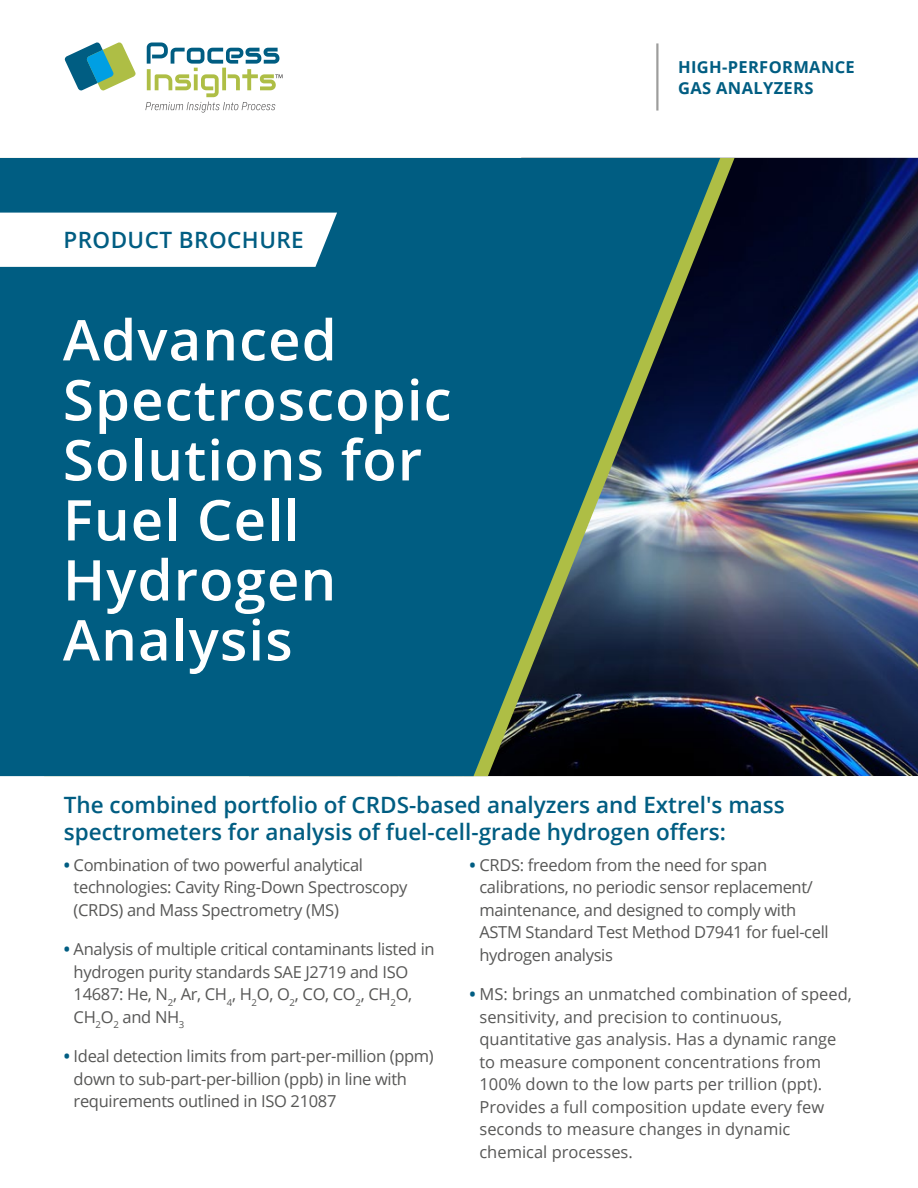
<style>
.page{position:relative;width:918px;height:1188px;background:#fff}
.page>*{position:absolute;margin:0;border:0;box-sizing:border-box;transform-origin:0 0}
.t1{font:600 56.25px/60px "Open Sans";letter-spacing:.02em;color:#fff}
.t2{font:600 22.5px/27px "Open Sans";color:#005d82}
.t3{font:600 22.5px "Open Sans";letter-spacing:.02em;color:#005d82}
.t4{font:16.5px/22.5px "Open Sans";letter-spacing:-.02em;color:#575756}
.t5{font:16.5px/22.5px "Open Sans";color:#575756}
.t6{font:700 16.5px/21px "Open Sans";letter-spacing:.02em;color:#005d82}
.s1{font-weight:700;color:#005d82}
</style>
<div class="page">
<img style="left:735px;top:158px;width:183px;height:618px">
<img style="left:720px;top:158px;width:15px;height:618px">
<svg style="left:0;top:158px;width:720px;height:618px;background:#0a5978"></svg>
<svg style="left:0;top:213px;width:337px;height:54px"></svg>
<hr style="left:656px;top:43px;width:3px;height:68px;background:#9d9d9c">
<svg style="left:64px;top:42px;width:72px;height:49px"></svg>
<svg style="left:145px;top:42px;width:138px;height:71px"></svg>
<h2 class="t3" style="left:63px;top:225px;width:242px">PRODUCT BROCHURE</h2>
<h1 class="t1" style="left:63px;top:309px;width:390px">Advanced<br>Spectroscopic<br>Solutions for<br>Fuel Cell<br>Hydrogen<br>Analysis</h1>
<p class="t6" style="left:678px;top:56px;width:178px">HIGH-PERFORMANCE<br>GAS ANALYZERS</p>
<h2 class="t2" style="left:64px;top:791px;width:723px">The combined portfolio of CRDS-based analyzers and Extrel's mass spectrometers for analysis of fuel-cell-grade hydrogen offers:</h2>
<p class="t4" style="left:74px;top:853px;width:335px;text-indent:-10px"><span class="s1">•</span> Combination of two powerful analytical technologies: Cavity Ring-Down Spectroscopy (CRDS) and Mass Spectrometry (MS)</p>
<p class="t4" style="left:74px;top:938px;width:363px;text-indent:-10px"><span class="s1">•</span> Analysis of multiple critical contaminants listed in hydrogen purity standards SAE J2719 and ISO 14687: He, N<sub>2</sub>, Ar, CH<sub>4</sub>, H<sub>2</sub>O, O<sub>2</sub>, CO, CO<sub>2</sub>, CH<sub>2</sub>O, CH<sub>2</sub>O<sub>2</sub> and NH<sub>3</sub></p>
<p class="t4" style="left:74px;top:1045px;width:362px;text-indent:-10px"><span class="s1">•</span> Ideal detection limits from part-per-million (ppm) down to sub-part-per-billion (ppb) in line with requirements outlined in ISO 21087</p>
<p class="t4" style="left:479px;top:853px;width:351px;text-indent:-10px"><span class="s1">•</span> CRDS: freedom from the need for span calibrations, no periodic sensor replacement/ maintenance, and designed to comply with ASTM Standard Test Method D7941 for fuel-cell hydrogen analysis</p>
<p class="t5" style="left:479px;top:983px;width:374px;text-indent:-10px"><span class="s1">•</span> MS: brings an unmatched combination of speed, sensitivity, and precision to continuous, quantitative gas analysis. Has a dynamic range to measure component concentrations from 100% down to the low parts per trillion (ppt).<br>Provides a full composition update every few seconds to measure changes in dynamic chemical processes.</p>
</div>
